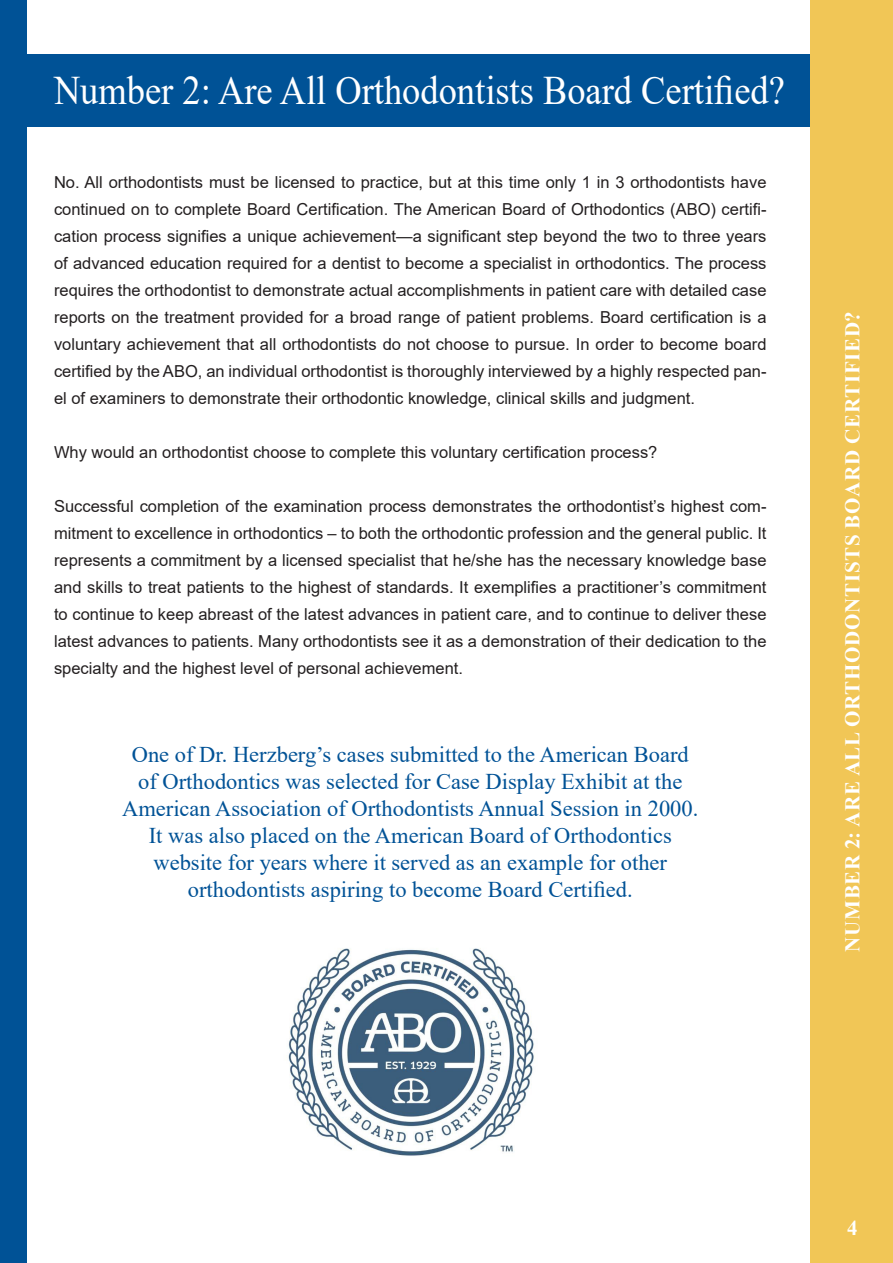
<style>
.page{position:relative;width:893px;height:1263px;background:#fff}
.page>*{position:absolute;margin:0;border:0;box-sizing:border-box;transform-origin:0 0}
.t1{font:40.5px "Times New Roman";color:#fff;scale:.9 1}
.t2{font:22.5px "Times New Roman";color:#005296}
.t3{font:700 21px "Times New Roman";letter-spacing:.035em;color:#fff}
.t4{font:16.5px/27px "Arial";color:#231f20;text-align:justify}
</style>
<div class="page">
<div style="left:0;top:0;width:27px;height:1263px;background:#005296"></div>
<div style="left:27px;top:54px;width:783px;height:72px;background:#005296"></div>
<div style="left:810px;top:0;width:83px;height:1263px;background:#f1c656"></div>
<img style="left:288px;top:948px;width:246px;height:208px">
<p class="t1" style="left:54px;top:62px;width:814px">Number 2: Are All Orthodontists Board Certified?</p>
<p class="t4" style="left:54px;top:168px;width:714px">No. All orthodontists must be licensed to practice, but at this time only 1 in 3 orthodontists have continued on to complete Board Certification. The American Board of Orthodontics (ABO) certifi&shy;cation process signifies a unique achievement—a significant step beyond the two to three years of advanced education required for a dentist to become a specialist in orthodontics. The process requires the orthodontist to demonstrate actual accomplishments in patient care with detailed case reports on the treatment provided for a broad range of patient problems. Board certification is a voluntary achievement that all orthodontists do not choose to pursue. In order to become board certified by the ABO, an individual orthodontist is thoroughly interviewed by a highly respected pan&shy;el of examiners to demonstrate their orthodontic knowledge, clinical skills and judgment.</p>
<p class="t4" style="left:54px;top:438px;width:605px">Why would an orthodontist choose to complete this voluntary certification process?</p>
<p class="t4" style="left:54px;top:492px;width:714px">Successful completion of the examination process demonstrates the orthodontist’s highest com&shy;mitment to excellence in orthodontics – to both the orthodontic profession and the general public. It represents a commitment by a licensed specialist that he/she has the necessary knowledge base and skills to treat patients to the highest of standards. It exemplifies a practitioner’s commitment to continue to keep abreast of the latest advances in patient care, and to continue to deliver these latest advances to patients. Many orthodontists see it as a demonstration of their dedication to the specialty and the highest level of personal achievement.</p>
<p class="t2" style="left:132px;top:739px;width:558px">One of Dr. Herzberg’s cases submitted to the American Board</p>
<p class="t2" style="left:138px;top:766px;width:546px">of Orthodontics was selected for Case Display Exhibit at the</p>
<p class="t2" style="left:122px;top:793px;width:578px">American Association of Orthodontists Annual Session in 2000.</p>
<p class="t2" style="left:149px;top:820px;width:525px">It was also placed on the American Board of Orthodontics</p>
<p class="t2" style="left:153px;top:847px;width:515px">website for years where it served as an example for other</p>
<p class="t2" style="left:188px;top:874px;width:446px">orthodontists aspiring to become Board Certified.</p>
<p class="t3" style="left:837px;top:952px;width:642px;rotate:-90deg">NUMBER 2: ARE ALL ORTHODONTISTS BOARD CERTIFIED?</p>
<p class="t3" style="left:847px;top:1213px;width:12px">4</p>
</div>
